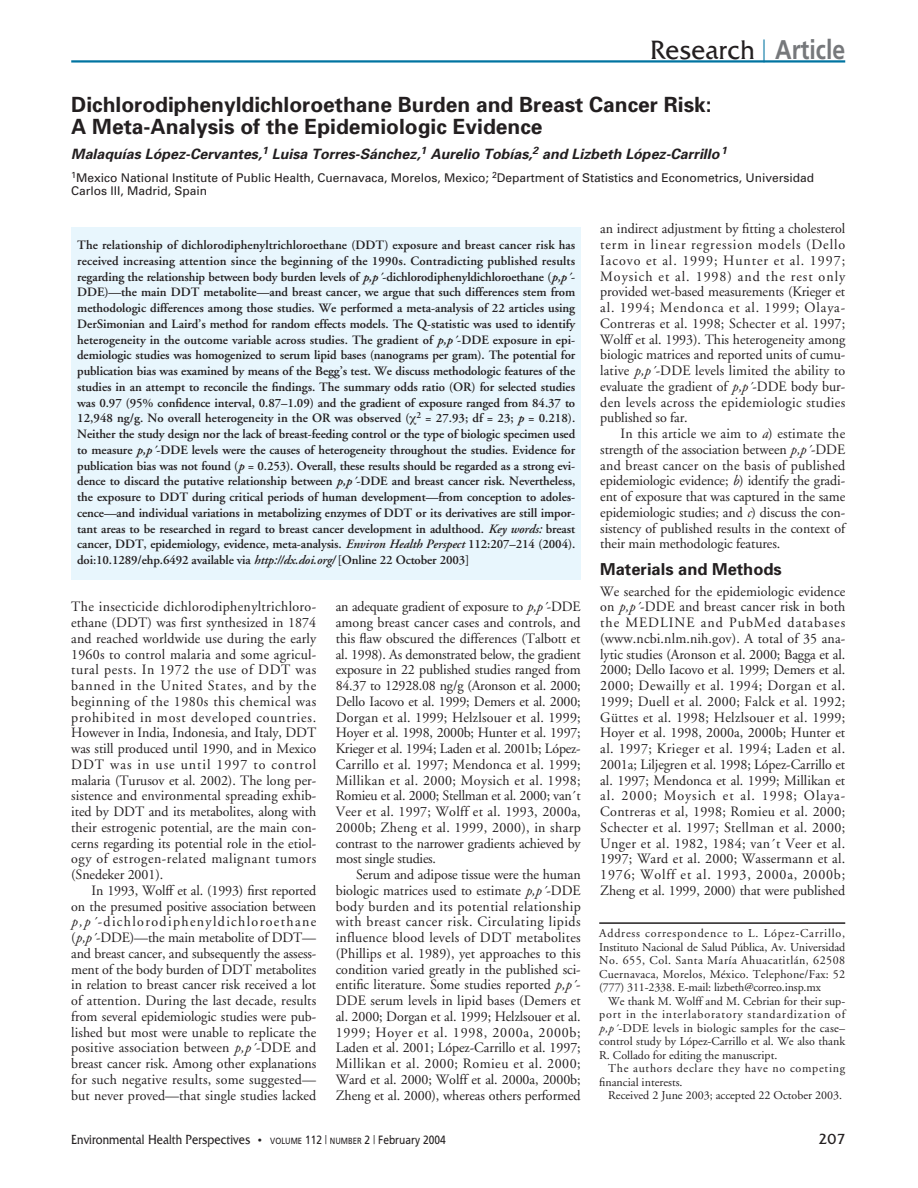
<style>
.page{position:relative;width:918px;height:1188px;background:#fff}
.page>*{position:absolute;margin:0;border:0;box-sizing:border-box;transform-origin:0 0}
.t1{font:27px "Friz Quadrata IT Cby BT";color:#231f20;scale:.95 1}
.t2{font:700 21px/22.5px "Univers";color:#231f20}
.t3{font:700 16.5px "Univers";color:#231f20}
.t4{font:15px "Friz Quadrata IT Cby BT";color:#231f20}
.t5{font:14.25px/15.8px "Adobe Garamond";letter-spacing:-.005em;color:#231f20;text-align:justify}
.t6{font:italic 700 14.25px "Univers";color:#231f20}
.t7{font:13.5px "Friz Quadrata IT Cby BT";color:#231f20;scale:.85 1}
.t8{font:600 12.75px/15.8px "Adobe Garamond";letter-spacing:-.01em;color:#231f20;text-align:justify}
.t9{font:12px/13.5px "Adobe Garamond";color:#231f20;text-align:justify}
.t10{font:12px/13.5px "Univers";color:#231f20}
.t11{font:12px/13.5px "Adobe Garamond";letter-spacing:.06em;color:#231f20}
.s1{font-family:"Frutiger";font-weight:300;font-size:30px;color:#0074a1}
.s2{font-family:"Frutiger";font-weight:700;color:#76787b}
.s3{font-style:italic}
.s4{font-size:10.5px}
.s5{font-family:"Frutiger";font-size:9px}
.s6{font-family:"Frutiger";font-size:12px}
.s7{font-family:"Frutiger";font-weight:300;font-size:12px}
</style>
<div class="page">
<hr style="left:599px;top:922px;width:246px;height:2px;background:#231f20">
<hr style="left:71px;top:60px;width:774px;height:3px;background:#0074a1">
<div style="left:71px;top:228px;width:510px;height:352px;background:#e8f6fd"></div>
<h1 class="t1" style="left:650px;top:39px;width:207px">Research <span class="s1">|</span> <span class="s2">Article</span></h1>
<h2 class="t2" style="left:71px;top:95px;width:642px">Dichlorodiphenyldichloroethane Burden and Breast Cancer Risk:<br>A Meta-Analysis of the Epidemiologic Evidence</h2>
<p class="t6" style="left:71px;top:149px;width:657px">Malaquías López-Cervantes,<sup>1</sup> Luisa Torres-Sánchez,<sup>1</sup> Aurelio Tobías,<sup>2</sup> and Lizbeth López-Carrillo<sup>1</sup></p>
<p class="t10" style="left:71px;top:172px;width:745px"><sup>1</sup>Mexico National Institute of Public Health, Cuernavaca, Morelos, Mexico; <sup>2</sup>Department of Statistics and Econometrics, Universidad<br>Carlos III, Madrid, Spain</p>
<p class="t8" style="left:77px;top:238px;width:500px">The relationship of dichlorodiphenyltrichloroethane (DDT) exposure and breast cancer risk has received increasing attention since the beginning of the 1990s. Contradicting published results regarding the relationship between body burden levels of <span class="s3">p,p´</span>-dichlorodiphenyldichloroethane (<span class="s3">p,p´</span>- DDE)—the main DDT metabolite—and breast cancer, we argue that such differences stem from methodologic differences among those studies. We performed a meta-analysis of 22 articles using DerSimonian and Laird’s method for random effects models. The Q-statistic was used to identify heterogeneity in the outcome variable across studies. The gradient of <span class="s3">p,p´</span>-DDE exposure in epi&shy;demiologic studies was homogenized to serum lipid bases (nanograms per gram). The potential for publication bias was examined by means of the Begg’s test. We discuss methodologic features of the studies in an attempt to reconcile the findings. The summary odds ratio (OR) for selected studies was 0.97 (95% confidence interval, 0.87–1.09) and the gradient of exposure ranged from 84.37 to 12,948 ng/g. No overall heterogeneity in the OR was observed ( <sup>2</sup> = 27.93; df = 23; <span class="s3">p</span> = 0.218).<br>Neither the study design nor the lack of breast-feeding control or the type of biologic specimen used to measure <span class="s3">p,p´</span>-DDE levels were the causes of heterogeneity throughout the studies. Evidence for publication bias was not found (<span class="s3">p</span> = 0.253). Overall, these results should be regarded as a strong evi&shy;dence to discard the putative relationship between <span class="s3">p,p´</span>-DDE and breast cancer risk. Nevertheless, the exposure to DDT during critical periods of human development—from conception to adoles&shy;cence—and individual variations in metabolizing enzymes of DDT or its derivatives are still impor&shy;tant areas to be researched in regard to breast cancer development in adulthood. <span class="s3">Key words:</span> breast cancer, DDT, epidemiology, evidence, meta-analysis. <span class="s3">Environ Health Perspect</span> 112:207–214 (2004). doi:10.1289/ehp.6492 available via <span class="s3">http://dx.doi.org/</span> [Online 22 October 2003]</p>
<p class="t5" style="left:71px;top:600px;width:247px">The insecticide dichlorodiphenyltrichloro&shy;ethane (DDT) was first synthesized in 1874 and reached worldwide use during the early 1960s to control malaria and some agricul&shy;tural pests. In 1972 the use of DDT was banned in the United States, and by the beginning of the 1980s this chemical was prohibited in most developed countries.<br>However in India, Indonesia, and Italy, DDT was still produced until 1990, and in Mexico DDT was in use until 1997 to control malaria (Turusov et al. 2002). The long per&shy;sistence and environmental spreading exhib&shy;ited by DDT and its metabolites, along with their estrogenic potential, are the main con&shy;cerns regarding its potential role in the etiol&shy;ogy of estrogen-related malignant tumors (Snedeker 2001).</p>
<p class="t5" style="left:71px;top:884px;width:247px;text-indent:20px">In 1993, Wolff et al. (1993) first reported on the presumed positive association between <span class="s3">p,p´</span>-dichlorodiphenyldichloroethane (<span class="s3">p,p´</span>-DDE)—the main metabolite of DDT— and breast cancer, and subsequently the assess&shy;ment of the body burden of DDT metabolites in relation to breast cancer risk received a lot of attention. During the last decade, results from several epidemiologic studies were pub&shy;lished but most were unable to replicate the positive association between <span class="s3">p,p´</span>-DDE and breast cancer risk. Among other explanations for such negative results, some suggested— but never proved—that single studies lacked</p>
<p class="t5" style="left:336px;top:600px;width:247px">an adequate gradient of exposure to <span class="s3">p,p´</span>-DDE among breast cancer cases and controls, and this flaw obscured the differences (Talbott et al. 1998). As demonstrated below, the gradient exposure in 22 published studies ranged from 84.37 to 12928.08 ng/g (Aronson et al. 2000; Dello Iacovo et al. 1999; Demers et al. 2000; Dorgan et al. 1999; Helzlsouer et al. 1999; Hoyer et al. 1998, 2000b; Hunter et al. 1997; Krieger et al. 1994; Laden et al. 2001b; López-Carrillo et al. 1997; Mendonca et al. 1999; Millikan et al. 2000; Moysich et al. 1998; Romieu et al. 2000; Stellman et al. 2000; van´t Veer et al. 1997; Wolff et al. 1993, 2000a, 2000b; Zheng et al. 1999, 2000), in sharp contrast to the narrower gradients achieved by most single studies.</p>
<p class="t5" style="left:336px;top:868px;width:247px;text-indent:20px">Serum and adipose tissue were the human biologic matrices used to estimate <span class="s3">p,p´</span>-DDE body burden and its potential relationship with breast cancer risk. Circulating lipids influence blood levels of DDT metabolites (Phillips et al. 1989), yet approaches to this condition varied greatly in the published sci&shy;entific literature. Some studies reported <span class="s3">p,p´</span>- DDE serum levels in lipid bases (Demers et al. 2000; Dorgan et al. 1999; Helzlsouer et al.<br>1999; Hoyer et al. 1998, 2000a, 2000b; Laden et al. 2001; López-Carrillo et al. 1997; Millikan et al. 2000; Romieu et al. 2000; Ward et al. 2000; Wolff et al. 2000a, 2000b; Zheng et al. 2000), whereas others performed</p>
<p class="t5" style="left:600px;top:222px;width:247px">an indirect adjustment by fitting a cholesterol term in linear regression models (Dello Iacovo et al. 1999; Hunter et al. 1997; Moysich et al. 1998) and the rest only provided wet-based measurements (Krieger et al. 1994; Mendonca et al. 1999; Olaya-Contreras et al. 1998; Schecter et al. 1997; Wolff et al. 1993). This heterogeneity among biologic matrices and reported units of cumu&shy;lative <span class="s3">p,p´</span>-DDE levels limited the ability to evaluate the gradient of <span class="s3">p,p´</span>-DDE body bur&shy;den levels across the epidemiologic studies published so far.</p>
<p class="t5" style="left:600px;top:427px;width:247px;text-indent:20px">In this article we aim to <span class="s3">a</span>) estimate the strength of the association between <span class="s3">p,p´</span>-DDE and breast cancer on the basis of published epidemiologic evidence; <span class="s3">b</span>) identify the gradi&shy;ent of exposure that was captured in the same epidemiologic studies; and <span class="s3">c</span>) discuss the con&shy;sistency of published results in the context of their main methodologic features.</p>
<p class="t3" style="left:600px;top:563px;width:183px">Materials and Methods</p>
<p class="t5" style="left:600px;top:584px;width:247px">We searched for the epidemiologic evidence on <span class="s3">p,p´</span>-DDE and breast cancer risk in both the MEDLINE and PubMed databases (www.ncbi.nlm.nih.gov). A total of 35 ana&shy;lytic studies (Aronson et al. 2000; Bagga et al.<br>2000; Dello Iacovo et al. 1999; Demers et al.<br>2000; Dewailly et al. 1994; Dorgan et al.<br>1999; Duell et al. 2000; Falck et al. 1992; Güttes et al. 1998; Helzlsouer et al. 1999; Hoyer et al. 1998, 2000a, 2000b; Hunter et al. 1997; Krieger et al. 1994; Laden et al.<br>2001a; Liljegren et al. 1998; López-Carrillo et al. 1997; Mendonca et al. 1999; Millikan et al. 2000; Moysich et al. 1998; Olaya-Contreras et al, 1998; Romieu et al. 2000; Schecter et al. 1997; Stellman et al. 2000; Unger et al. 1982, 1984; van´t Veer et al.<br>1997; Ward et al. 2000; Wassermann et al.<br>1976; Wolff et al. 1993, 2000a, 2000b; Zheng et al. 1999, 2000) that were published</p>
<p class="t9" style="left:599px;top:928px;width:248px">Address correspondence to L. López-Carrillo, Instituto Nacional de Salud Pública, Av. Universidad No. 655, Col. Santa María Ahuacatitlán, 62508<br>Cuernavaca, Morelos, México. Telephone/Fax: 52 (777) 311-2338. E-mail: lizbeth@correo.insp.mx</p>
<p class="t9" style="left:599px;top:995px;width:248px;text-indent:9px">We thank M. Wolff and M. Cebrian for their sup&shy;port in the interlaboratory standardization of <span class="s3">p,p´</span>-DDE levels in biologic samples for the case– control study by López-Carrillo et al. We also thank R. Collado for editing the manuscript.</p>
<p class="t11" style="left:599px;top:1063px;width:248px;text-indent:9px">The authors declare they have no competing financial interests.</p>
<p class="t9" style="left:608px;top:1090px;width:235px">Received 2 June 2003; accepted 22 October 2003.</p>
<p class="t7" style="left:71px;top:1134px;width:442px">Environmental Health Perspectives <span class="s4">•</span> <span class="s5">VOLUME</span> <span class="s6">112</span> <span class="s7">|</span> <span class="s5">NUMBER</span> <span class="s6">2</span> <span class="s7">|</span> <span class="s6">February 2004</span></p>
<p class="t4" style="left:819px;top:1133px;width:28px">207</p>
</div>
